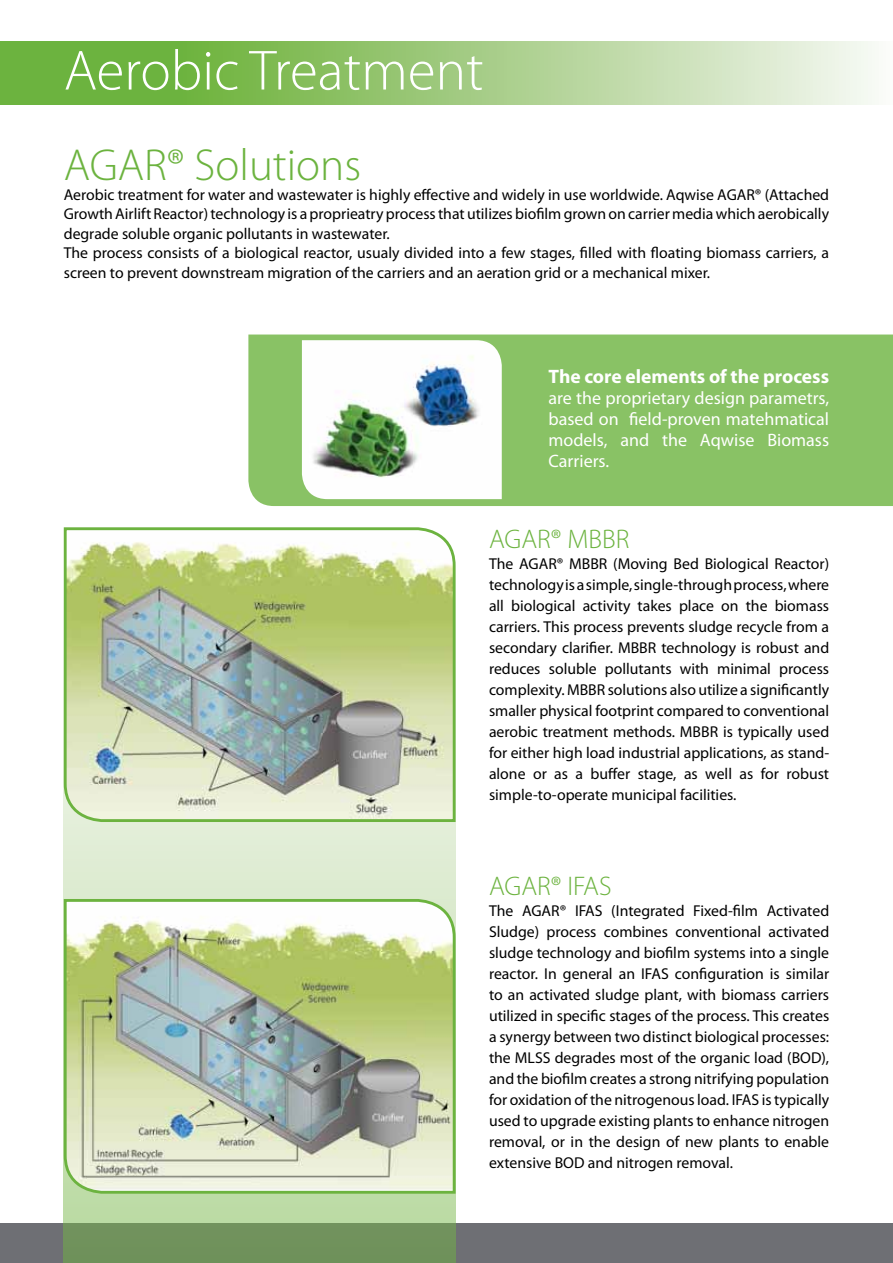
<style>
.page{position:relative;width:893px;height:1263px;background:#fff}
.page>*{position:absolute;margin:0;border:0;box-sizing:border-box;transform-origin:0 0}
.t1{font:300 57px "Myriad Pro";color:#fff}
.t2{font:300 45px "Myriad Pro";color:#6cb33f}
.t3{font:300 27px "Myriad Pro";color:#6cb33f}
.t4{font:700 19.5px "Myriad Pro";color:#fff}
.t5{font:18px/21px "Myriad Pro";color:#fff;text-align:justify}
.t6{font:15.75px/21px "Myriad Pro";color:#000;text-align:justify}
</style>
<div class="page">
<div style="left:248px;top:334px;width:645px;height:172px;background:#89c265"></div>
<div style="left:0;top:1223px;width:893px;height:40px;background:#6e6f74"></div>
<svg style="left:0;top:42px;width:875px;height:63px;background:#a1cc82"></svg>
<svg style="left:64px;top:823px;width:392px;height:440px;background:#b9cfa9"></svg>
<img style="left:63px;top:527px;width:393px;height:296px">
<img style="left:63px;top:897px;width:393px;height:298px">
<img style="left:302px;top:340px;width:200px;height:159px">
<h1 class="t1" style="left:64px;top:39px;width:421px">Aerobic Treatment</h1>
<h2 class="t2" style="left:64px;top:141px;width:299px">AGAR® Solutions</h2>
<p class="t6" style="left:64px;top:185px;width:767px;line-height:19.5px;text-align:left">Aerobic treatment for water and wastewater is highly effective and widely in use worldwide. Aqwise AGAR® (Attached Growth Airlift Reactor) technology is a proprieatry process that utilizes biofilm grown on carrier media which aerobically degrade soluble organic pollutants in wastewater.<br>The process consists of a biological reactor, usualy divided into a few stages, filled with floating biomass carriers, a screen to prevent downstream migration of the carriers and an aeration grid or a mechanical mixer.</p>
<p class="t4" style="left:549px;top:365px;width:282px">The core elements of the process</p>
<p class="t5" style="left:549px;top:387px;width:282px">are the proprietary design parametrs, based on field-proven matehmatical models, and the Aqwise Biomass Carriers.</p>
<h3 class="t3" style="left:489px;top:524px;width:142px">AGAR® MBBR</h3>
<p class="t6" style="left:489px;top:553px;width:342px">The AGAR® MBBR (Moving Bed Biological Reactor) technology is a simple, single-through process, where all biological activity takes place on the biomass carriers. This process prevents sludge recycle from a secondary clarifier. MBBR technology is robust and reduces soluble pollutants with minimal process complexity. MBBR solutions also utilize a significantly smaller physical footprint compared to conventional aerobic treatment methods. MBBR is typically used for either high load industrial applications, as stand&shy;alone or as a buffer stage, as well as for robust simple-to-operate municipal facilities.</p>
<h3 class="t3" style="left:489px;top:871px;width:124px">AGAR® IFAS</h3>
<p class="t6" style="left:489px;top:900px;width:342px">The AGAR® IFAS (Integrated Fixed-film Activated Sludge) process combines conventional activated sludge technology and biofilm systems into a single reactor. In general an IFAS configuration is similar to an activated sludge plant, with biomass carriers utilized in specific stages of the process. This creates a synergy between two distinct biological processes: the MLSS degrades most of the organic load (BOD), and the biofilm creates a strong nitrifying population for oxidation of the nitrogenous load. IFAS is typically used to upgrade existing plants to enhance nitrogen removal, or in the design of new plants to enable extensive BOD and nitrogen removal.</p>
</div>
